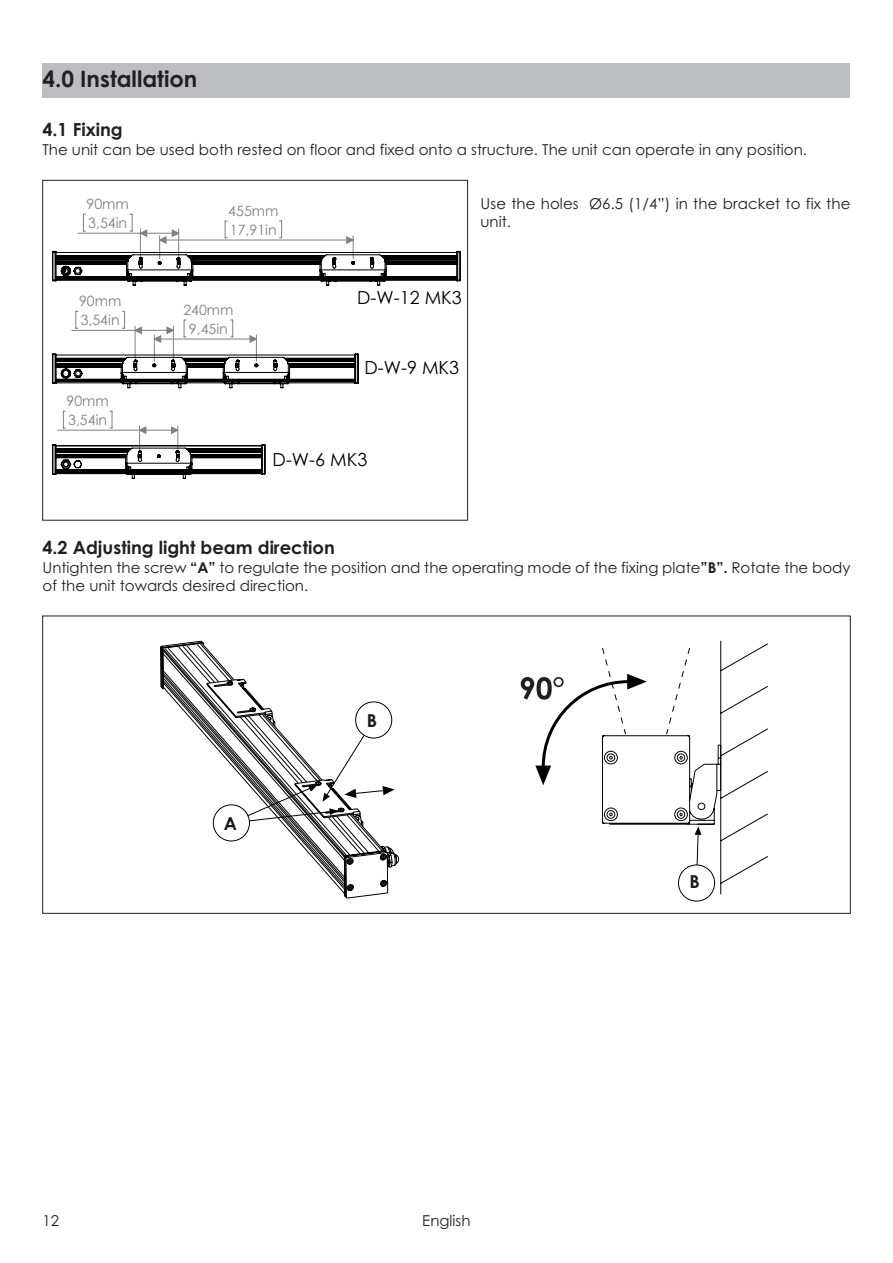
<style>
.page{position:relative;width:893px;height:1263px;background:#fff}
.page>*{position:absolute;margin:0;border:0;box-sizing:border-box;transform-origin:0 0}
.t1{font:700 22.5px "Century Gothic";color:#231f20}
.t2{font:700 18px "Century Gothic";color:#231f20}
.t3{font:18px "Century Gothic";color:#000}
.t4{font:700 17.85px "Century Gothic";color:#1a1a18}
.t5{font:15px/18px "Century Gothic";color:#231f20}
.t6{font:14.1px/19px "Century Gothic";color:#808080}
.s1{font-weight:700}
</style>
<div class="page">
<div style="left:43px;top:64px;width:807px;height:34px;background:#bcbdc0"></div>
<svg style="left:52px;top:214px;width:409px;height:265px"></svg>
<div style="left:43px;top:180px;width:425px;height:340px;border:1px solid #231f20"></div>
<svg style="left:521px;top:640px;width:247px;height:255px"></svg>
<div style="left:678px;top:865px;width:37px;height:36px;background:#fff;border-radius:50%"></div>
<div style="left:678px;top:865px;width:37px;height:36px;border:1px solid #000;border-radius:50%"></div>
<svg style="left:160px;top:641px;width:236px;height:257px"></svg>
<svg style="left:227px;top:681px;width:6px;height:5px"></svg>
<h1 class="t1" style="left:43px;top:66px;width:156px">4.0 Installation</h1>
<p class="t2" style="left:43px;top:119px;width:82px">4.1 Fixing</p>
<p class="t5" style="left:43px;top:141px;width:766px">The unit can be used both rested on floor and fixed onto a structure. The unit can operate in any position.</p>
<p class="t5" style="left:480px;top:195px;width:371px">Use the holes Ø6.5 (1/4”) in the bracket to fix the unit.</p>
<p class="t6" style="left:87px;top:194px;width:44px">90mm<br>3,54in</p>
<p class="t6" style="left:228px;top:201px;width:52px">455mm<br>17,91in</p>
<p class="t6" style="left:79px;top:291px;width:44px">90mm<br>3,54in</p>
<p class="t6" style="left:67px;top:391px;width:44px">90mm<br>3,54in</p>
<p class="t6" style="left:183px;top:300px;width:52px;text-align:center">240mm<br>9,45in</p>
<p class="t3" style="left:357px;top:286px;width:106px">D-W-12 MK3</p>
<p class="t3" style="left:364px;top:356px;width:96px">D-W-9 MK3</p>
<p class="t3" style="left:273px;top:447px;width:96px">D-W-6 MK3</p>
<p class="t2" style="left:43px;top:537px;width:294px">4.2 Adjusting light beam direction</p>
<p class="t5" style="left:43px;top:559px;width:809px">Untighten the screw <span class="s1">“A”</span> to regulate the position and the operating mode of the fixing plate<span class="s1">”B”.</span> Rotate the body of the unit towards desired direction.</p>
<p class="t4" style="left:224px;top:812px;width:15px">A</p>
<p class="t4" style="left:367px;top:709px;width:12px">B</p>
<p class="t5" style="left:43px;top:1212px;width:18px">12</p>
<p class="t5" style="left:422px;top:1212px;width:50px">English</p>
<p class="t4" style="left:690px;top:870px;width:12px">B</p>
</div>
